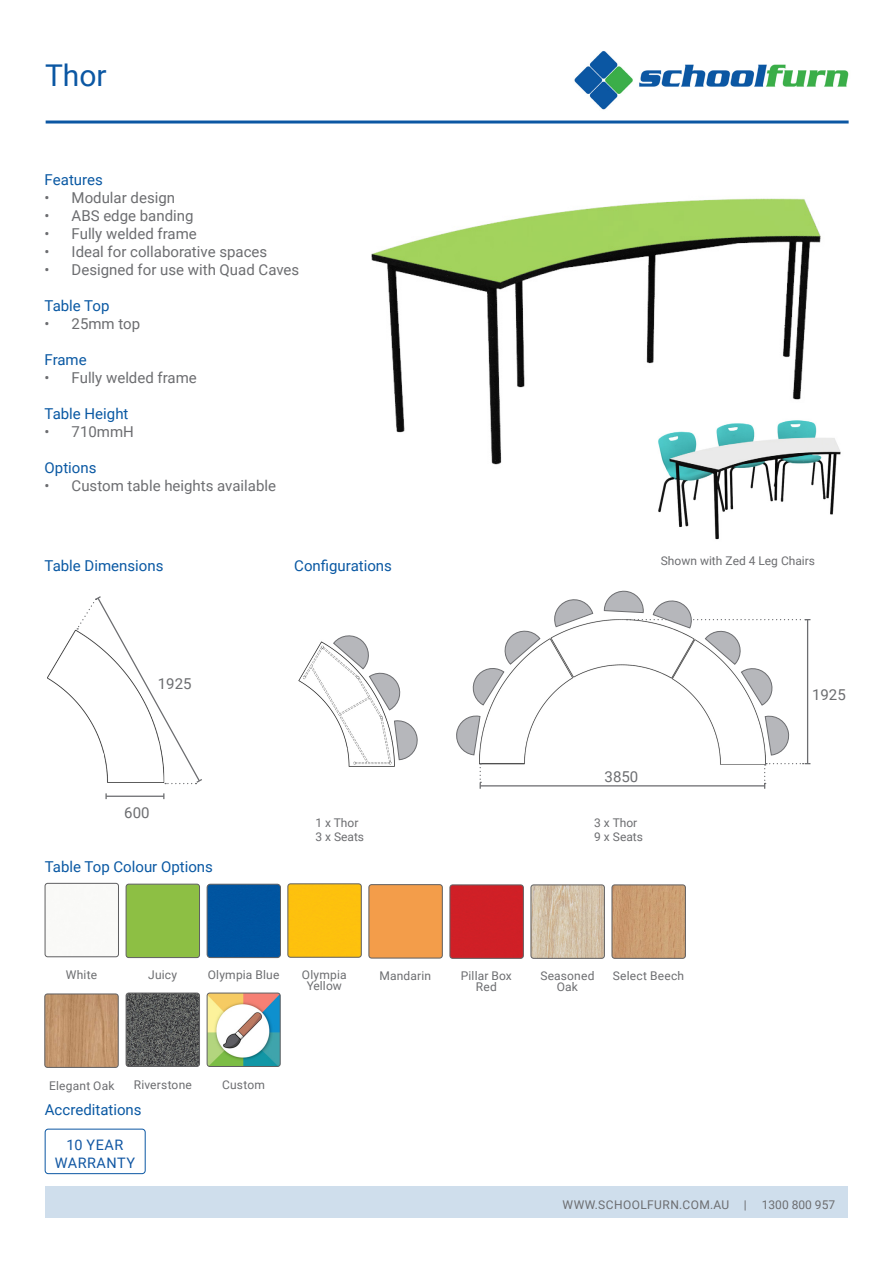
<style>
.page{position:relative;width:893px;height:1263px;background:#fff}
.page>*{position:absolute;margin:0;border:0;box-sizing:border-box;transform-origin:0 0}
.t1{font:30px "Roboto";color:#0b57a3}
.t2{font:15px "Roboto";color:#6c6d70}
.t3{font:15px "Roboto";color:#0958a3}
.t4{font:14.4px "Roboto";letter-spacing:.035em;color:#1157a3}
.t5{font:12px/10.5px "Roboto";letter-spacing:.015em;color:#6c6d70;text-align:center}
.t6{font:12px "Roboto";letter-spacing:.035em;color:#6c6d70}
</style>
<div class="page">
<div style="left:45px;top:1187px;width:803px;height:31px;background:#cfdeec"></div>
<div style="left:45px;top:883px;width:74px;height:74px;border:1px solid #5f5f61;border-radius:3px"></div>
<div style="left:126px;top:884px;width:74px;height:72px;background:#8dbf44"></div>
<div style="left:126px;top:884px;width:74px;height:74px;border:1px solid #5f5f61;border-radius:3px"></div>
<div style="left:369px;top:886px;width:73px;height:72px;background:#f39d4a"></div>
<div style="left:369px;top:884px;width:73px;height:74px;border:1px solid #5f5f61;border-radius:3px"></div>
<img style="left:45px;top:994px;width:73px;height:73px">
<div style="left:45px;top:994px;width:73px;height:73px;border:1px solid #5f5f61;border-radius:3px"></div>
<img style="left:126px;top:993px;width:74px;height:72px">
<div style="left:126px;top:993px;width:74px;height:74px;border:1px solid #5f5f61;border-radius:3px"></div>
<img style="left:207px;top:993px;width:73px;height:72px">
<div style="left:207px;top:993px;width:73px;height:74px;border:1px solid #5f5f61;border-radius:3px"></div>
<div style="left:207px;top:884px;width:73px;height:73px;background:#0055a0"></div>
<div style="left:207px;top:884px;width:74px;height:74px;border:1px solid #5f5f61;border-radius:3px"></div>
<div style="left:288px;top:884px;width:73px;height:73px;background:#fdc10e"></div>
<div style="left:288px;top:884px;width:73px;height:73px;border:1px solid #5f5f61;border-radius:3px"></div>
<img style="left:531px;top:885px;width:72px;height:73px">
<div style="left:531px;top:885px;width:74px;height:73px;border:1px solid #5f5f61;border-radius:3px"></div>
<img style="left:612px;top:885px;width:72px;height:73px">
<div style="left:612px;top:885px;width:74px;height:73px;border:1px solid #5f5f61;border-radius:3px"></div>
<img style="left:47px;top:629px;width:133px;height:156px">
<img style="left:574px;top:51px;width:275px;height:59px">
<div style="left:45px;top:1129px;width:100px;height:45px;border:1px solid #0b57a3;border-radius:3px"></div>
<img style="left:371px;top:198px;width:450px;height:267px">
<hr style="left:46px;top:121px;width:803px;height:3px;background:#0c57a3">
<hr style="left:106px;top:796px;width:58px;height:1px;background:#6c6d70">
<svg style="left:76px;top:596px;width:126px;height:188px"></svg>
<img style="left:298px;top:641px;width:97px;height:126px">
<svg style="left:393px;top:720px;width:25px;height:41px"></svg>
<img style="left:479px;top:620px;width:287px;height:156px">
<img style="left:652px;top:412px;width:189px;height:128px">
<hr style="left:480px;top:785px;width:285px;height:1px;background:#6c6d70">
<svg style="left:480px;top:763px;width:1px;height:26px"></svg>
<hr style="left:807px;top:620px;width:1px;height:144px;background:#6c6d70">
<svg style="left:764px;top:763px;width:46px;height:26px"></svg>
<div style="left:450px;top:885px;width:72px;height:73px;background:#cf2026"></div>
<div style="left:450px;top:885px;width:74px;height:73px;border:1px solid #5f5f61;border-radius:3px"></div>
<svg style="left:332px;top:635px;width:69px;height:76px"></svg>
<svg style="left:456px;top:714px;width:25px;height:42px"></svg>
<svg style="left:472px;top:628px;width:69px;height:78px"></svg>
<svg style="left:764px;top:714px;width:26px;height:42px"></svg>
<svg style="left:552px;top:599px;width:42px;height:29px"></svg>
<svg style="left:603px;top:590px;width:207px;height:116px"></svg>
<p class="t1" style="left:45px;top:54px;width:63px">Thor</p>
<p class="t3" style="left:45px;top:169px;width:60px">Features</p>
<p class="t2" style="left:45px;top:187px;width:132px">• Modular design</p>
<p class="t2" style="left:45px;top:205px;width:150px">• ABS edge banding</p>
<p class="t2" style="left:45px;top:223px;width:154px">• Fully welded frame</p>
<p class="t2" style="left:45px;top:241px;width:224px">• Ideal for collaborative spaces</p>
<p class="t2" style="left:45px;top:259px;width:256px">• Designed for use with Quad Caves</p>
<p class="t3" style="left:45px;top:295px;width:66px">Table Top</p>
<p class="t2" style="left:45px;top:313px;width:97px">• 25mm top</p>
<p class="t3" style="left:45px;top:349px;width:44px">Frame</p>
<p class="t2" style="left:45px;top:367px;width:154px">• Fully welded frame</p>
<p class="t3" style="left:45px;top:403px;width:85px">Table Height</p>
<p class="t2" style="left:45px;top:421px;width:91px">• 710mmH</p>
<p class="t3" style="left:45px;top:457px;width:53px">Options</p>
<p class="t2" style="left:45px;top:475px;width:233px">• Custom table heights available</p>
<p class="t3" style="left:45px;top:555px;width:120px">Table Dimensions</p>
<p class="t2" style="left:158px;top:673px;width:35px">1925</p>
<p class="t2" style="left:124px;top:802px;width:27px">600</p>
<p class="t3" style="left:45px;top:856px;width:170px">Table Top Colour Options</p>
<p class="t3" style="left:294px;top:555px;width:99px">Configurations</p>
<p class="t5" style="left:315px;top:817px;width:45px">1 x Thor</p>
<p class="t5" style="left:315px;top:831px;width:50px">3 x Seats</p>
<p class="t5" style="left:661px;top:555px;width:156px">Shown with Zed 4 Leg Chairs</p>
<p class="t2" style="left:605px;top:767px;width:35px">3850</p>
<p class="t5" style="left:594px;top:817px;width:45px">3 x Thor</p>
<p class="t5" style="left:594px;top:831px;width:50px">9 x Seats</p>
<p class="t2" style="left:812px;top:684px;width:35px">1925</p>
<p class="t5" style="left:66px;top:969px;width:33px">White</p>
<p class="t5" style="left:148px;top:969px;width:30px">Juicy</p>
<p class="t5" style="left:208px;top:969px;width:73px">Olympia Blue</p>
<p class="t5" style="left:302px;top:969px;width:46px">Olympia</p>
<p class="t5" style="left:379px;top:970px;width:53px">Mandarin</p>
<p class="t5" style="left:307px;top:980px;width:37px">Yellow</p>
<p class="t5" style="left:540px;top:970px;width:56px">Seasoned<br>Oak</p>
<p class="t5" style="left:613px;top:970px;width:73px">Select Beech</p>
<p class="t5" style="left:461px;top:970px;width:53px">Pillar Box<br>Red</p>
<p class="t5" style="left:49px;top:1079px;width:67px">Elegant Oak</p>
<p class="t5" style="left:134px;top:1079px;width:60px">Riverstone</p>
<p class="t5" style="left:222px;top:1079px;width:44px">Custom</p>
<p class="t3" style="left:45px;top:1099px;width:98px">Accreditations</p>
<p class="t4" style="left:66px;top:1135px;width:58px">10 YEAR</p>
<p class="t4" style="left:55px;top:1152px;width:82px">WARRANTY</p>
<p class="t6" style="left:563px;top:1196px;width:274px">WWW.SCHOOLFURN.COM.AU | 1300 800 957</p>
</div>
